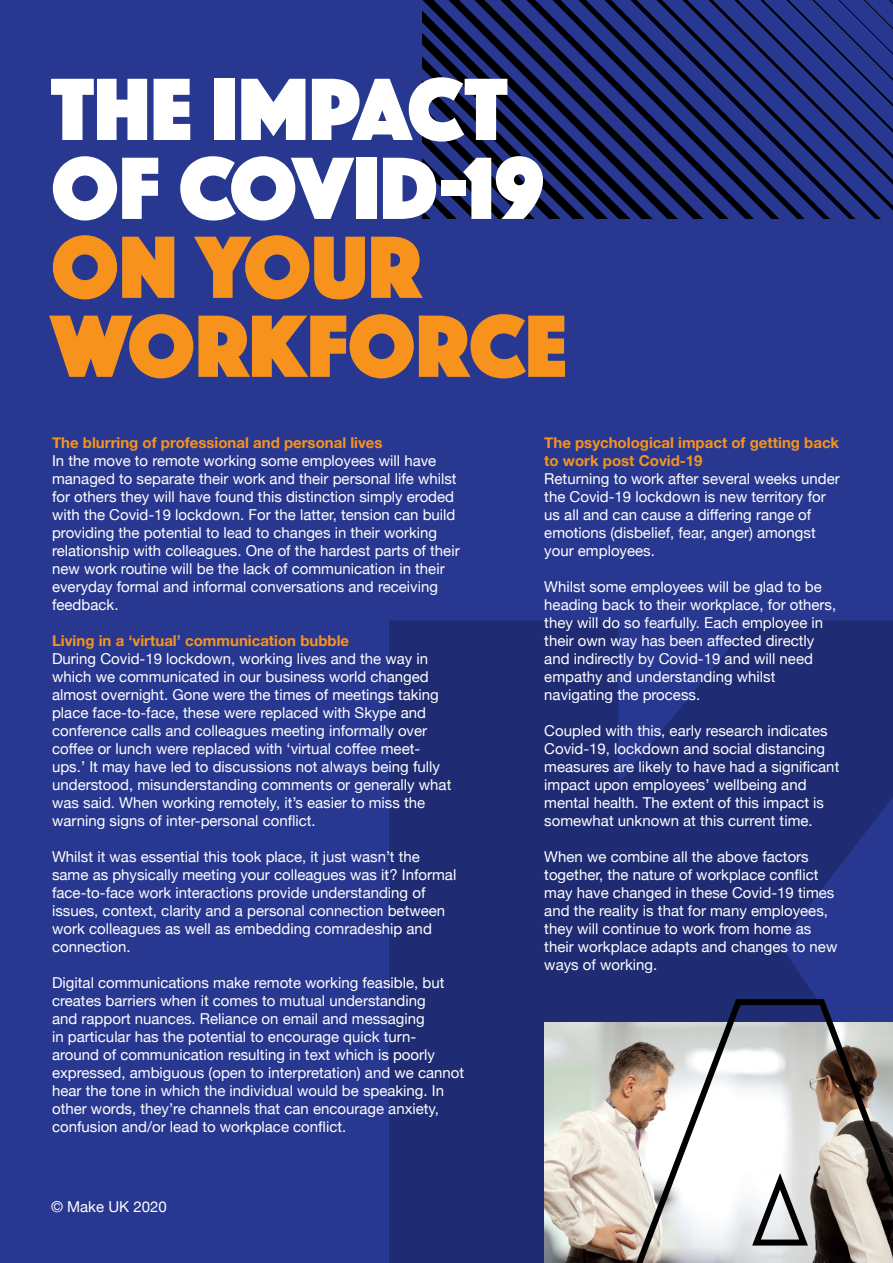
<style>
.page{position:relative;width:893px;height:1263px;background:#283890}
.page>*{position:absolute;margin:0;border:0;box-sizing:border-box;transform-origin:0 0}
.t1{font:91.8px/78.9px "Phosphate Solid";color:#fff}
.t2{font:91.8px/78.9px "Phosphate Solid";color:#f7931d}
.t3{font:15px/18px "Helvetica Neue";color:#fff}
.t4{font:700 15px/18px "Helvetica Neue";color:#f7931d}
</style>
<div class="page">
<svg style="left:422px;top:0;width:471px;height:219px"></svg>
<svg style="left:389px;top:620px;width:504px;height:643px;fill:#1f2c73"></svg>
<img style="left:544px;top:1023px;width:54px;height:240px">
<svg style="left:598px;top:996px;width:295px;height:267px"></svg>
<h1 class="t1" style="left:51px;top:65px;width:495px">THE IMPACT<br>OF COVID-19</h1>
<h1 class="t2" style="left:51px;top:223px;width:518px">ON YOUR<br>WORKFORCE</h1>
<p class="t4" style="left:52px;top:434px;width:332px">The blurring of professional and personal lives</p>
<p class="t3" style="left:52px;top:453px;width:409px">In the move to remote working some employees will have managed to separate their work and their personal life whilst for others they will have found this distinction simply eroded with the Covid-19 lockdown. For the latter, tension can build providing the potential to lead to changes in their working relationship with colleagues. One of the hardest parts of their new work routine will be the lack of communication in their everyday formal and informal conversations and receiving feedback.</p>
<p class="t4" style="left:52px;top:632px;width:299px">Living in a ‘virtual’ communication bubble</p>
<p class="t3" style="left:52px;top:651px;width:401px">During Covid-19 lockdown, working lives and the way in which we communicated in our business world changed almost overnight. Gone were the times of meetings taking place face-to-face, these were replaced with Skype and conference calls and colleagues meeting informally over coffee or lunch were replaced with ‘virtual coffee meet&shy;ups.’ It may have led to discussions not always being fully understood, misunderstanding comments or generally what was said. When working remotely, it’s easier to miss the warning signs of inter-personal conflict.</p>
<p class="t3" style="left:52px;top:849px;width:406px">Whilst it was essential this took place, it just wasn’t the same as physically meeting your colleagues was it? Informal face-to-face work interactions provide understanding of issues, context, clarity and a personal connection between work colleagues as well as embedding comradeship and connection.</p>
<p class="t3" style="left:52px;top:975px;width:414px">Digital communications make remote working feasible, but creates barriers when it comes to mutual understanding<br>and rapport nuances. Reliance on email and messaging<br>in particular has the potential to encourage quick turn&shy;around of communication resulting in text which is poorly expressed, ambiguous (open to interpretation) and we cannot hear the tone in which the individual would be speaking. In other words, they’re channels that can encourage anxiety, confusion and/or lead to workplace conflict.</p>
<p class="t3" style="left:51px;top:1198px;width:117px">© Make UK 2020</p>
<p class="t4" style="left:544px;top:434px;width:296px">The psychological impact of getting back to work post Covid-19</p>
<p class="t3" style="left:544px;top:471px;width:297px">Returning to work after several weeks under the Covid-19 lockdown is new territory for us all and can cause a differing range of emotions (disbelief, fear, anger) amongst your employees.</p>
<p class="t3" style="left:544px;top:579px;width:293px">Whilst some employees will be glad to be heading back to their workplace, for others, they will do so fearfully. Each employee in their own way has been affected directly and indirectly by Covid-19 and will need empathy and understanding whilst navigating the process.</p>
<p class="t3" style="left:544px;top:723px;width:297px">Coupled with this, early research indicates Covid-19, lockdown and social distancing measures are likely to have had a significant impact upon employees’ wellbeing and mental health. The extent of this impact is somewhat unknown at this current time.</p>
<p class="t3" style="left:544px;top:849px;width:295px">When we combine all the above factors together, the nature of workplace conflict may have changed in these Covid-19 times and the reality is that for many employees, they will continue to work from home as their workplace adapts and changes to new ways of working.</p>
</div>
